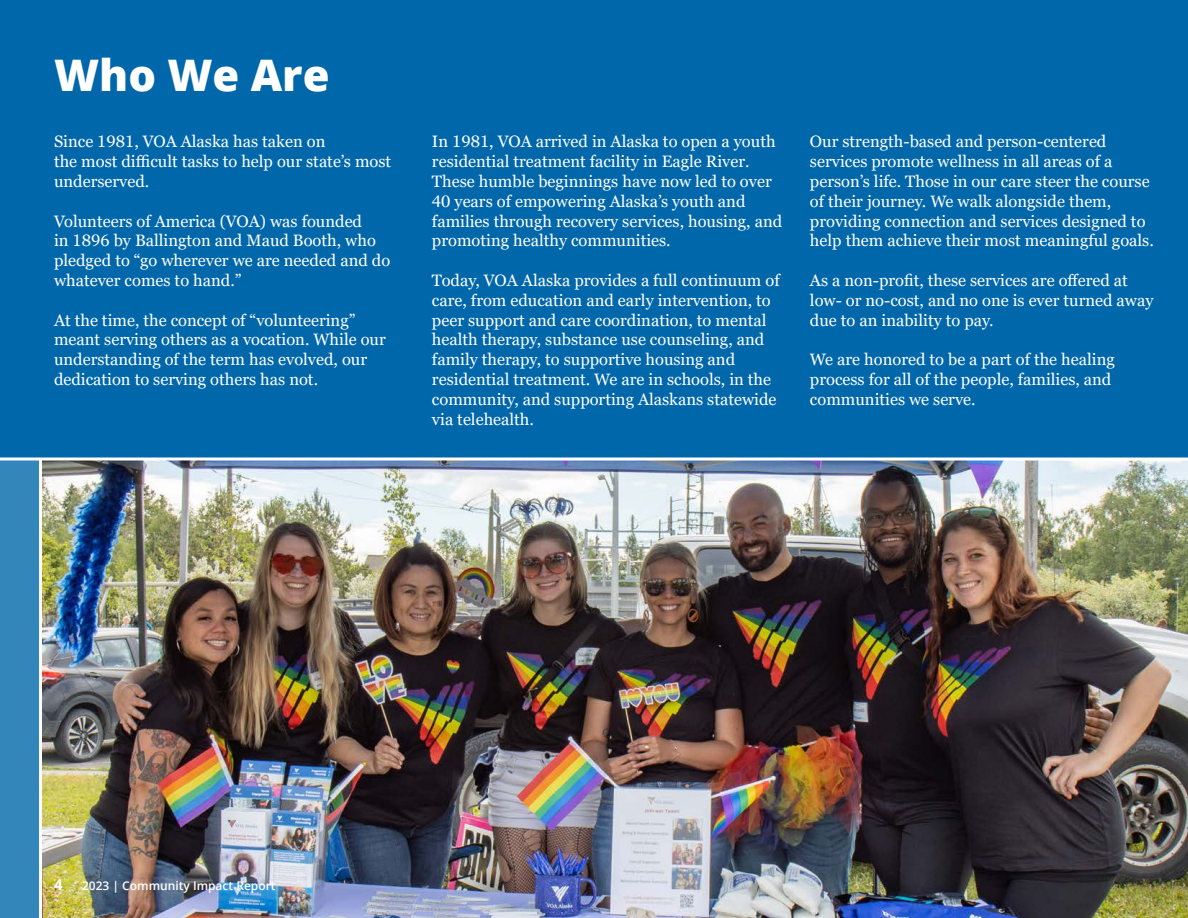
<style>
.page{position:relative;width:1188px;height:918px;background:#fff}
.page>*{position:absolute;margin:0;border:0;box-sizing:border-box;transform-origin:0 0}
.t1{font:800 43.5px "Open Sans";color:#fff}
.t2{font:16.5px/19.8px "Georgia Pro";color:#fff}
.t3{font:700 15px "Open Sans";color:#fff}
.t4{font:600 12px "Open Sans";color:#fff}
</style>
<div class="page">
<div style="left:0;top:0;width:1188px;height:485px;background:#0067aa"></div>
<div style="left:0;top:460px;width:54px;height:458px;background:#3286b9"></div>
<img style="left:42px;top:460px;width:1146px;height:458px">
<hr style="left:0;top:458px;width:1188px;height:2px;background:#fff">
<hr style="left:39px;top:459px;width:3px;height:459px;background:#fff">
<p class="t1" style="left:54px;top:42px;width:277px">Who We Are</p>
<p class="t2" style="left:54px;top:133px;width:339px">Since 1981, VOA Alaska has taken on<br>the most difficult tasks to help our state’s most underserved.</p>
<p class="t2" style="left:54px;top:212px;width:338px">Volunteers of America (VOA) was founded<br>in 1896 by Ballington and Maud Booth, who pledged to “go wherever we are needed and do whatever comes to hand.”</p>
<p class="t2" style="left:54px;top:311px;width:333px">At the time, the concept of “volunteering” meant serving others as a vocation. While our understanding of the term has evolved, our dedication to serving others has not.</p>
<p class="t2" style="left:432px;top:133px;width:345px">In 1981, VOA arrived in Alaska to open a youth residential treatment facility in Eagle River.</p>
<p class="t2" style="left:432px;top:172px;width:352px">These humble beginnings have now led to over 40 years of empowering Alaska’s youth and families through recovery services, housing, and promoting healthy communities.</p>
<p class="t2" style="left:432px;top:271px;width:349px">Today, VOA Alaska provides a full continuum of care, from education and early intervention, to peer support and care coordination, to mental health therapy, substance use counseling, and family therapy, to supportive housing and residential treatment. We are in schools, in the community, and supporting Alaskans statewide via telehealth.</p>
<p class="t2" style="left:810px;top:133px;width:345px">Our strength-based and person-centered services promote wellness in all areas of a person’s life. Those in our care steer the course of their journey. We walk alongside them, providing connection and services designed to help them achieve their most meaningful goals.</p>
<p class="t2" style="left:810px;top:271px;width:345px">As a non-profit, these services are offered at low- or no-cost, and no one is ever turned away due to an inability to pay.</p>
<p class="t2" style="left:810px;top:350px;width:306px">We are honored to be a part of the healing process for all of the people, families, and communities we serve.</p>
<p class="t3" style="left:54px;top:874px;width:10px">4</p>
<p class="t4" style="left:82px;top:877px;width:195px">2023 | Community Impact Report</p>
</div>
